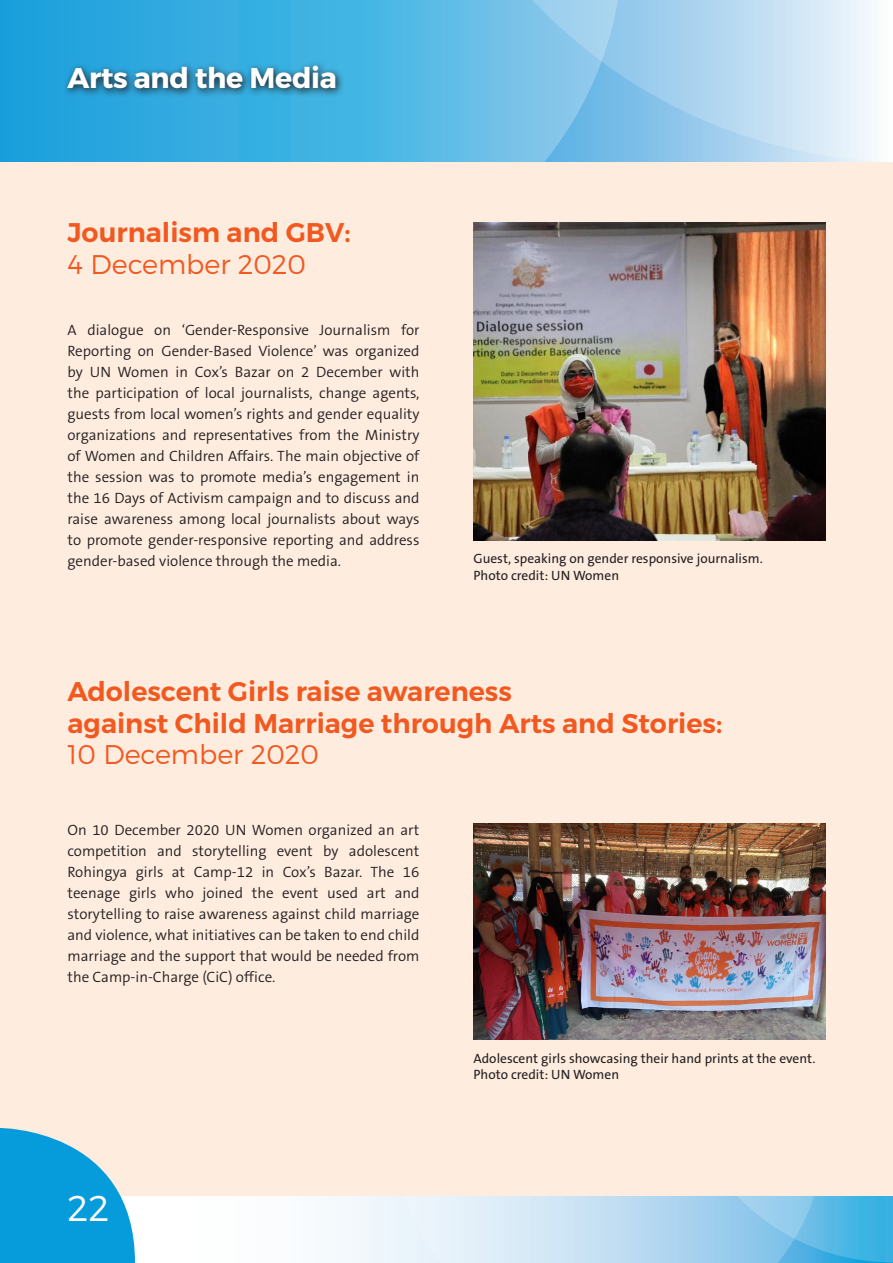
<style>
.page{position:relative;width:893px;height:1263px;background:#fff}
.page>*{position:absolute;margin:0;border:0;box-sizing:border-box;transform-origin:0 0}
.t1{font:300 36px "Montserrat";color:#fff}
.Normal_wrd_4{font:700 28.5px "Montserrat";letter-spacing:-.01em;color:#fff}
._000_Sub-1_Rev{font:600 27px "Montserrat";color:#f15921}
._000_Sub-1{font:300 27px "Montserrat";color:#f15921}
._000_Sub-1_Rev-2{font:300 27px "Montserrat";color:#f15921}
.t2{font:300 15px/21px "The Sans B4";color:#231f20;text-align:justify}
.Normal_wrd_4-2{font:13.5px/16.5px "The Sans B5 Plain";color:#231f20}
</style>
<div class="page">
<div style="left:135px;top:1195px;width:758px;height:68px;background:linear-gradient(to bottom,#f9fcfe,#f9fcfe)"></div>
<svg style="left:825px;top:1195px;width:68px;height:67px;background:#44b4e3"></svg>
<svg style="left:393px;top:1195px;width:432px;height:68px;background:#bcdcf2"></svg>
<svg style="left:0;top:0;width:393px;height:162px;background:#31abe0"></svg>
<svg style="left:393px;top:0;width:483px;height:162px;background:#98ceed"></svg>
<div style="left:0;top:162px;width:893px;height:1033px;background:#feecdf"></div>
<svg style="left:0;top:1128px;width:135px;height:135px"></svg>
<svg style="left:63px;top:61px;width:282px;height:38px;background:#2e88b0"></svg>
<img style="left:473px;top:223px;width:352px;height:317px">
<img style="left:473px;top:824px;width:352px;height:216px">
<p class="Normal_wrd_4" style="left:68px;top:61px;width:271px">Arts and the Media</p>
<p class="_000_Sub-1_Rev" style="left:68px;top:216px;width:285px">Journalism and GBV:</p>
<p class="_000_Sub-1_Rev-2" style="left:68px;top:248px;width:240px">4 December 2020</p>
<p class="t2" style="left:68px;top:320px;width:354px">A dialogue on ‘Gender-Responsive Journalism for Reporting on Gender-Based Violence’ was organized by UN Women in Cox’s Bazar on 2 December with the participation of local journalists, change agents, guests from local women’s rights and gender equality organizations and representatives from the Ministry of Women and Children Affairs. The main objective of the session was to promote media’s engagement in the 16 Days of Activism campaign and to discuss and raise awareness among local journalists about ways to promote gender-responsive reporting and address gender-based violence through the media.</p>
<p class="Normal_wrd_4-2" style="left:473px;top:551px;width:291px">Guest, speaking on gender responsive journalism.</p>
<p class="Normal_wrd_4-2" style="left:473px;top:568px;width:147px">Photo credit: UN Women</p>
<p class="_000_Sub-1_Rev" style="left:68px;top:675px;width:446px">Adolescent Girls raise awareness</p>
<p class="_000_Sub-1_Rev" style="left:68px;top:706px;width:656px">against Child Marriage through Arts and Stories:</p>
<p class="_000_Sub-1" style="left:68px;top:738px;width:253px">10 December 2020</p>
<p class="t2" style="left:68px;top:819px;width:353px">On 10 December 2020 UN Women organized an art competition and storytelling event by adolescent Rohingya girls at Camp-12 in Cox’s Bazar. The 16 teenage girls who joined the event used art and storytelling to raise awareness against child marriage and violence, what initiatives can be taken to end child marriage and the support that would be needed from the Camp-in-Charge (CiC) office.</p>
<p class="t1" style="left:68px;top:1186px;width:43px">22</p>
<p class="Normal_wrd_4-2" style="left:473px;top:1051px;width:343px">Adolescent girls showcasing their hand prints at the event.<br>Photo credit: UN Women</p>
</div>
